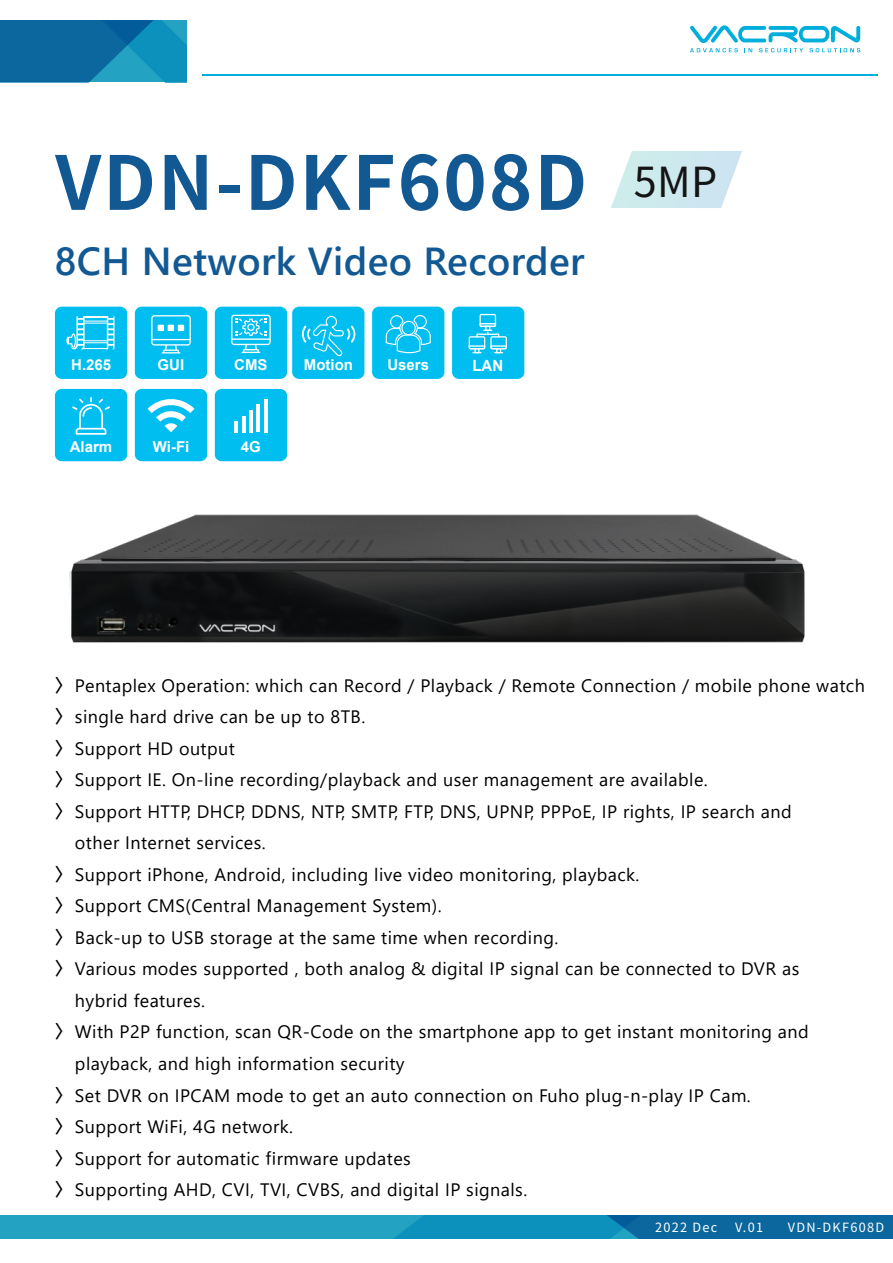
<style>
.page{position:relative;width:893px;height:1263px;background:#fff}
.page>*{position:absolute;margin:0;border:0;box-sizing:border-box;transform-origin:0 0}
.t1{font:700 74.25px "Noto Sans CJ Ktc";letter-spacing:.025em;color:#125993}
.t2{font:41.4px "Noto Sans CJ Ktc";color:#141414}
.t3{font:600 39px "Segoe UI";letter-spacing:.01em;color:#125993}
.t4{font:18px/31.5px "Yu Gothic UI";letter-spacing:.025em;color:#000}
.t5{font:700 15.45px "Arial";color:#fff}
.t6{font:700 15px "Arial";color:#fff}
.t7{font:12.75px "Noto Sans CJ Ktc";letter-spacing:.1em;color:#fff}
.s1{font-family:"Noto Sans CJ Ktc";font-weight:500}
</style>
<div class="page">
<div style="left:0;top:1215px;width:893px;height:23px;background:#23a3c1"></div>
<svg style="left:395px;top:1215px;width:498px;height:23px;background:#0b7aab"></svg>
<hr style="left:202px;top:74px;width:676px;height:2px;background:#00aedc">
<svg style="left:0;top:20px;width:186px;height:62px;background:#0d77a8"></svg>
<svg style="left:690px;top:25px;width:170px;height:27px"></svg>
<img style="left:69px;top:514px;width:736px;height:129px">
<svg style="left:611px;top:151px;width:131px;height:57px"></svg>
<div style="left:55px;top:307px;width:72px;height:72px;background:#00bef0;border-radius:7px"></div>
<svg style="left:66px;top:316px;width:49px;height:34px"></svg>
<div style="left:372px;top:307px;width:72px;height:72px;background:#00bef0;border-radius:7px"></div>
<svg style="left:385px;top:315px;width:46px;height:39px"></svg>
<div style="left:292px;top:307px;width:72px;height:72px;background:#00bef0;border-radius:7px"></div>
<svg style="left:301px;top:315px;width:55px;height:42px"></svg>
<div style="left:215px;top:389px;width:72px;height:72px;background:#00bef0;border-radius:7px"></div>
<hr style="left:242px;top:416px;width:3px;height:16px;background:#fff">
<hr style="left:249px;top:410px;width:4px;height:22px;background:#fff">
<hr style="left:256px;top:405px;width:4px;height:27px;background:#fff">
<hr style="left:264px;top:399px;width:4px;height:33px;background:#fff">
<hr style="left:234px;top:421px;width:4px;height:11px;background:#fff">
<div style="left:135px;top:307px;width:72px;height:72px;background:#00bef0;border-radius:7px"></div>
<svg style="left:151px;top:315px;width:40px;height:38px"></svg>
<div style="left:215px;top:307px;width:72px;height:72px;background:#00bef0;border-radius:7px"></div>
<svg style="left:231px;top:315px;width:40px;height:38px"></svg>
<div style="left:135px;top:389px;width:72px;height:72px;background:#00bef0;border-radius:7px"></div>
<svg style="left:147px;top:399px;width:48px;height:33px"></svg>
<div style="left:452px;top:307px;width:72px;height:72px;background:#00bef0;border-radius:7px"></div>
<svg style="left:469px;top:314px;width:38px;height:39px"></svg>
<div style="left:55px;top:389px;width:72px;height:72px;background:#00bef0;border-radius:7px"></div>
<svg style="left:72px;top:397px;width:38px;height:38px"></svg>
<h1 class="t1" style="left:55px;top:141px;width:533px">VDN-DKF608D</h1>
<h3 class="t3" style="left:55px;top:224px;width:531px">8CH Network Video Recorder</h3>
<p class="t6" style="left:71px;top:354px;width:42px">H.265</p>
<p class="t6" style="left:304px;top:355px;width:51px">Motion</p>
<p class="t6" style="left:387px;top:354px;width:43px">Users</p>
<p class="t6" style="left:158px;top:355px;width:28px">GUI</p>
<p class="t6" style="left:234px;top:354px;width:35px">CMS</p>
<p class="t6" style="left:70px;top:436px;width:44px">Alarm</p>
<p class="t6" style="left:153px;top:436px;width:38px">Wi-Fi</p>
<p class="t6" style="left:241px;top:436px;width:22px">4G</p>
<p class="t5" style="left:472px;top:354px;width:32px">LAN</p>
<h2 class="t2" style="left:634px;top:159px;width:85px">5MP</h2>
<p class="t4" style="left:55px;top:667px;width:812px"><span class="s1">〉</span>Pentaplex Operation: which can Record / Playback / Remote Connection / mobile phone watch<span class="s1">〉</span>single hard drive can be up to 8TB.<br><span class="s1">〉</span>Support HD output<br><span class="s1">〉</span>Support IE. On-line recording/playback and user management are available.<br><span class="s1">〉</span>Support HTTP, DHCP, DDNS, NTP, SMTP, FTP, DNS, UPNP, PPPoE, IP rights, IP search and</p>
<p class="t4" style="left:75px;top:825px;width:192px">other Internet services.</p>
<p class="t4" style="left:55px;top:856px;width:746px"><span class="s1">〉</span>Support iPhone, Android, including live video monitoring, playback.<br><span class="s1">〉</span>Support CMS(Central Management System).<br><span class="s1">〉</span>Back-up to USB storage at the same time when recording.<br><span class="s1">〉</span>Various modes supported , both analog &amp; digital IP signal can be connected to DVR as</p>
<p class="t4" style="left:75px;top:982px;width:132px">hybrid features.</p>
<p class="t4" style="left:55px;top:1014px;width:755px"><span class="s1">〉</span>With P2P function, scan QR-Code on the smartphone app to get instant monitoring and</p>
<p class="t4" style="left:75px;top:1045px;width:331px">playback, and high information security</p>
<p class="t4" style="left:55px;top:1077px;width:698px"><span class="s1">〉</span>Set DVR on IPCAM mode to get an auto connection on Fuho plug-n-play IP Cam.<span class="s1">〉</span>Support WiFi, 4G network.<br><span class="s1">〉</span>Support for automatic firmware updates<br><span class="s1">〉</span>Supporting AHD, CVI, TVI, CVBS, and digital IP signals.</p>
<p class="t7" style="left:655px;top:1220px;width:64px">2022 Dec</p>
<p class="t7" style="left:735px;top:1220px;width:29px">V.01</p>
<p class="t7" style="left:788px;top:1220px;width:98px">VDN-DKF608D</p>
</div>
